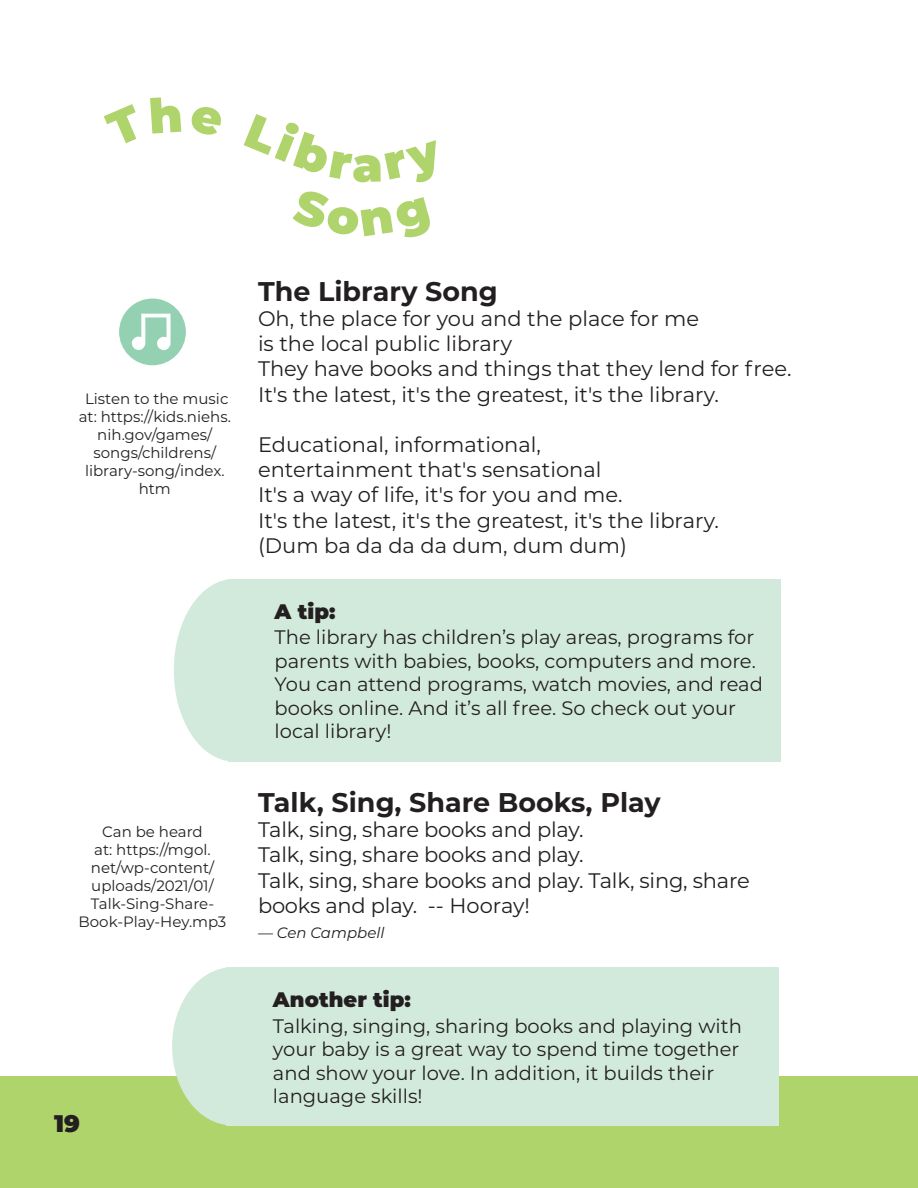
<style>
.page{position:relative;width:918px;height:1188px;background:#fff}
.page>*{position:absolute;margin:0;border:0;box-sizing:border-box;transform-origin:0 0}
.t1{font:700 27px "Montserrat";color:#231f20}
.t2{font:900 24px "Montserrat";color:#231f20}
.t3{font:21px/25.2px "Montserrat";color:#231f20}
.t4{font:900 21px "Montserrat";color:#231f20}
.t5{font:19.5px/23.4px "Montserrat";color:#231f20}
.t6{font:15px/18px "Montserrat";color:#231f20;text-align:center}
.t7{font:italic 15px "Montserrat";color:#231f20}
</style>
<div class="page">
<div style="left:0;top:1076px;width:918px;height:112px;background:#afd46b"></div>
<div style="left:172px;top:967px;width:120px;height:158px;background:#d2eadc;border-radius:50%"></div>
<div style="left:227px;top:967px;width:552px;height:158px;background:#d2eadc"></div>
<div style="left:174px;top:579px;width:120px;height:182px;background:#d2eadc;border-radius:50%"></div>
<div style="left:228px;top:579px;width:552px;height:182px;background:#d2eadc"></div>
<svg style="left:119px;top:299px;width:67px;height:66px"></svg>
<p class="t6" style="left:79px;top:390px;width:154px">Listen to the music at: https://kids.niehs. nih.gov/games/ songs/childrens/ library-song/index. htm</p>
<p class="t6" style="left:79px;top:823px;width:149px">Can be heard<br>at: https://mgol. net/wp-content/ uploads/2021/01/<br>Talk-Sing-Share-<br>Book-Play-Hey.mp3</p>
<p class="t2" style="left:54px;top:1106px;width:27px">19</p>
<p class="t1" style="left:258px;top:272px;width:241px">The Library Song</p>
<p class="t3" style="left:258px;top:305px;width:443px">Oh, the place for you and the place for me</p>
<p class="t3" style="left:258px;top:330px;width:256px">is the local public library</p>
<p class="t3" style="left:258px;top:356px;width:535px">They have books and things that they lend for free.</p>
<p class="t3" style="left:258px;top:381px;width:463px">It's the latest, it's the greatest, it's the library.</p>
<p class="t3" style="left:258px;top:431px;width:284px">Educational, informational,</p>
<p class="t3" style="left:258px;top:456px;width:345px">entertainment that's sensational</p>
<p class="t3" style="left:258px;top:482px;width:366px">It's a way of life, it's for you and me.</p>
<p class="t3" style="left:258px;top:507px;width:463px">It's the latest, it's the greatest, it's the library.</p>
<p class="t3" style="left:258px;top:532px;width:370px">(Dum ba da da da dum, dum dum)</p>
<p class="t4" style="left:275px;top:596px;width:62px">A tip:</p>
<p class="t5" style="left:275px;top:625px;width:490px">The library has children’s play areas, programs for parents with babies, books, computers and more.<br>You can attend programs, watch movies, and read books online. And it’s all free. So check out your local library!</p>
<p class="t1" style="left:258px;top:783px;width:404px">Talk, Sing, Share Books, Play</p>
<p class="t3" style="left:258px;top:816px;width:327px">Talk, sing, share books and play.</p>
<p class="t3" style="left:258px;top:842px;width:327px">Talk, sing, share books and play.</p>
<p class="t3" style="left:258px;top:867px;width:493px">Talk, sing, share books and play. Talk, sing, share books and play. -- Hooray!</p>
<p class="t7" style="left:258px;top:922px;width:128px">— Cen Campbell</p>
<p class="t4" style="left:273px;top:984px;width:139px">Another tip:</p>
<p class="t5" style="left:273px;top:1013px;width:471px">Talking, singing, sharing books and playing with your baby is a great way to spend time together and show your love. In addition, it builds their language skills!</p>
</div>
